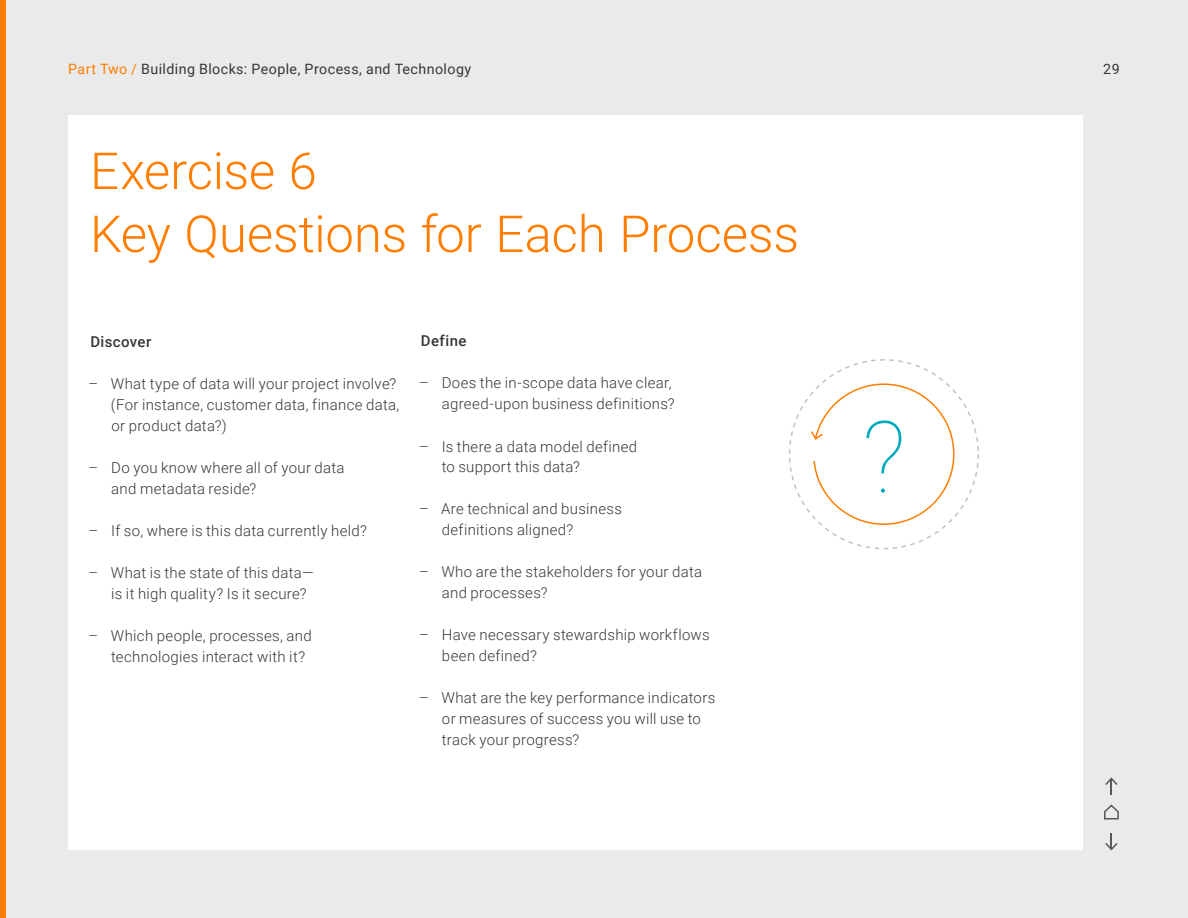
<style>
.page{position:relative;width:1188px;height:918px;background:#eaeaea}
.page>*{position:absolute;margin:0;border:0;box-sizing:border-box;transform-origin:0 0}
.t1{font:300 51px/63px "Roboto";letter-spacing:-.005em;color:#ff7d00}
.t2{font:300 15px/21px "Roboto";letter-spacing:.02em;color:#373737}
.t3{font:500 15px "Roboto";letter-spacing:.03em;color:#373737}
.t4{font:14.25px "Roboto";letter-spacing:.03em;color:#373737}
.s1{color:#ff7d00}
</style>
<div class="page">
<div style="left:68px;top:116px;width:1015px;height:734px;background:#fff"></div>
<div style="left:0;top:0;width:5px;height:918px;background:#ff7d00"></div>
<svg style="left:1105px;top:777px;width:13px;height:18px"></svg>
<svg style="left:1105px;top:833px;width:13px;height:18px"></svg>
<svg style="left:1104px;top:804px;width:15px;height:16px"></svg>
<svg style="left:811px;top:375px;width:152px;height:158px"></svg>
<p class="t4" style="left:68px;top:59px;width:405px"><span class="s1">Part Two /</span> Building Blocks: People, Process, and Technology</p>
<h1 class="t1" style="left:90px;top:137px;width:711px">Exercise 6<br>Key Questions for Each Process</h1>
<p class="t3" style="left:90px;top:331px;width:62px">Discover</p>
<p class="t2" style="left:111px;top:372px;width:290px;text-indent:-22px">– What type of data will your project involve? (For instance, customer data, finance data, or product data?)</p>
<p class="t2" style="left:111px;top:456px;width:235px;text-indent:-23px">– Do you know where all of your data and metadata reside?</p>
<p class="t2" style="left:89px;top:519px;width:280px">– If so, where is this data currently held?</p>
<p class="t2" style="left:111px;top:561px;width:204px;text-indent:-23px">– What is the state of this data— is it high quality? Is it secure?</p>
<p class="t2" style="left:111px;top:624px;width:202px;text-indent:-23px">– Which people, processes, and technologies interact with it?</p>
<p class="t3" style="left:421px;top:331px;width:47px">Define</p>
<p class="t2" style="left:419px;top:372px;width:257px;text-align:right">– Does the in-scope data have clear, agreed-upon business definitions?</p>
<p class="t2" style="left:442px;top:435px;width:197px;text-indent:-23px">– Is there a data model defined to support this data?</p>
<p class="t2" style="left:442px;top:498px;width:182px;text-indent:-23px">– Are technical and business definitions aligned?</p>
<p class="t2" style="left:442px;top:561px;width:262px;text-indent:-23px">– Who are the stakeholders for your data and processes?</p>
<p class="t2" style="left:442px;top:624px;width:269px;text-indent:-23px">– Have necessary stewardship workflows been defined?</p>
<p class="t2" style="left:442px;top:687px;width:275px;text-indent:-23px">– What are the key performance indicators or measures of success you will use to track your progress?</p>
<p class="t4" style="left:1103px;top:59px;width:18px">29</p>
</div>
